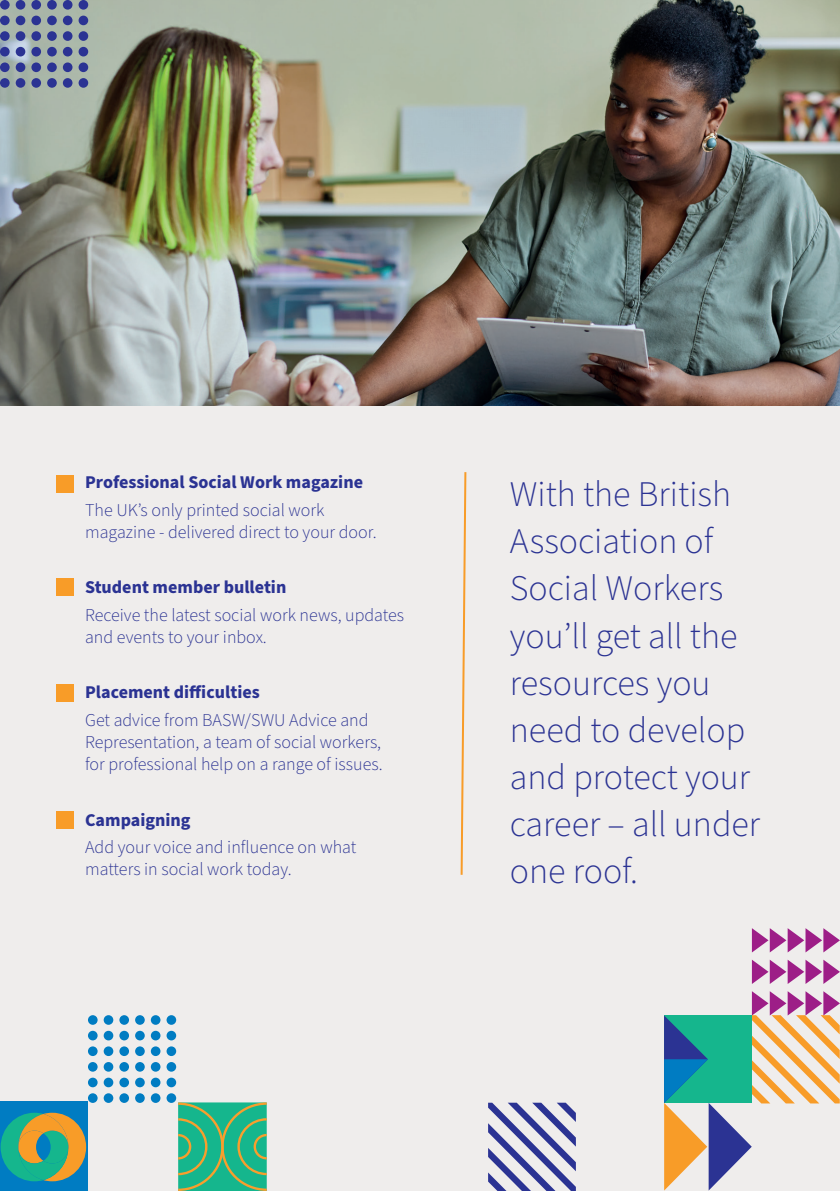
<style>
.page{position:relative;width:840px;height:1191px;background:#fff}
.page>*{position:absolute;margin:0;border:0;box-sizing:border-box;transform-origin:0 0}
.t1{font:300 36px/47px "Source Sans Pro";color:#2b3393}
.t2{font:300 18px/22px "Source Sans Pro";color:#2b3393}
.t3{font:700 18px "Source Sans Pro";color:#2b3393}
</style>
<div class="page">
<div style="left:0;top:405px;width:839px;height:786px;background:#efedec"></div>
<div style="left:57px;top:476px;width:17px;height:17px;background:#f89c28"></div>
<div style="left:57px;top:578px;width:17px;height:17px;background:#f89c28"></div>
<div style="left:57px;top:684px;width:17px;height:17px;background:#f89c28"></div>
<div style="left:57px;top:811px;width:17px;height:17px;background:#f89c28"></div>
<svg style="left:460px;top:472px;width:7px;height:403px"></svg>
<svg style="left:488px;top:1102px;width:87px;height:89px"></svg>
<svg style="left:751px;top:928px;width:88px;height:24px"></svg>
<svg style="left:751px;top:959px;width:88px;height:25px"></svg>
<svg style="left:664px;top:991px;width:175px;height:199px"></svg>
<div style="left:88px;top:1015px;width:9px;height:9px;background:#007cc2;border-radius:50%"></div>
<div style="left:104px;top:1015px;width:9px;height:9px;background:#007cc2;border-radius:50%"></div>
<div style="left:119px;top:1015px;width:10px;height:9px;background:#007cc2;border-radius:50%"></div>
<div style="left:135px;top:1015px;width:10px;height:9px;background:#007cc2;border-radius:50%"></div>
<div style="left:151px;top:1015px;width:9px;height:9px;background:#007cc2;border-radius:50%"></div>
<div style="left:166px;top:1015px;width:10px;height:9px;background:#007cc2;border-radius:50%"></div>
<div style="left:88px;top:1030px;width:9px;height:10px;background:#007cc2;border-radius:50%"></div>
<div style="left:104px;top:1030px;width:9px;height:10px;background:#007cc2;border-radius:50%"></div>
<div style="left:119px;top:1030px;width:10px;height:10px;background:#007cc2;border-radius:50%"></div>
<svg style="left:135px;top:1030px;width:10px;height:10px"></svg>
<div style="left:151px;top:1030px;width:9px;height:10px;background:#007cc2;border-radius:50%"></div>
<div style="left:166px;top:1030px;width:10px;height:10px;background:#007cc2;border-radius:50%"></div>
<div style="left:88px;top:1046px;width:9px;height:10px;background:#007cc2;border-radius:50%"></div>
<div style="left:104px;top:1046px;width:9px;height:10px;background:#007cc2;border-radius:50%"></div>
<div style="left:119px;top:1046px;width:10px;height:10px;background:#007cc2;border-radius:50%"></div>
<div style="left:135px;top:1046px;width:10px;height:10px;background:#007cc2;border-radius:50%"></div>
<div style="left:151px;top:1046px;width:9px;height:10px;background:#007cc2;border-radius:50%"></div>
<div style="left:166px;top:1046px;width:10px;height:10px;background:#007cc2;border-radius:50%"></div>
<div style="left:88px;top:1062px;width:9px;height:9px;background:#007cc2;border-radius:50%"></div>
<div style="left:104px;top:1062px;width:9px;height:9px;background:#007cc2;border-radius:50%"></div>
<div style="left:119px;top:1062px;width:10px;height:9px;background:#007cc2;border-radius:50%"></div>
<div style="left:135px;top:1062px;width:10px;height:9px;background:#007cc2;border-radius:50%"></div>
<div style="left:151px;top:1062px;width:9px;height:9px;background:#007cc2;border-radius:50%"></div>
<div style="left:166px;top:1062px;width:10px;height:9px;background:#007cc2;border-radius:50%"></div>
<div style="left:88px;top:1077px;width:9px;height:10px;background:#007cc2;border-radius:50%"></div>
<div style="left:104px;top:1077px;width:9px;height:10px;background:#007cc2;border-radius:50%"></div>
<div style="left:119px;top:1077px;width:10px;height:10px;background:#007cc2;border-radius:50%"></div>
<div style="left:135px;top:1077px;width:10px;height:10px;background:#007cc2;border-radius:50%"></div>
<div style="left:151px;top:1077px;width:9px;height:10px;background:#007cc2;border-radius:50%"></div>
<svg style="left:166px;top:1077px;width:10px;height:10px"></svg>
<div style="left:88px;top:1093px;width:9px;height:10px;background:#007cc2;border-radius:50%"></div>
<div style="left:104px;top:1093px;width:9px;height:10px;background:#007cc2;border-radius:50%"></div>
<div style="left:119px;top:1093px;width:10px;height:10px;background:#007cc2;border-radius:50%"></div>
<div style="left:135px;top:1093px;width:10px;height:10px;background:#007cc2;border-radius:50%"></div>
<div style="left:151px;top:1093px;width:9px;height:10px;background:#007cc2;border-radius:50%"></div>
<div style="left:166px;top:1093px;width:10px;height:10px;background:#007cc2;border-radius:50%"></div>
<div style="left:0;top:1102px;width:88px;height:89px;background:#007cc2"></div>
<svg style="left:1px;top:1112px;width:85px;height:69px"></svg>
<img style="left:0;top:0;width:839px;height:405px">
<div style="left:0;top:0;width:10px;height:10px;background:#2b3393;border-radius:50%"></div>
<div style="left:16px;top:0;width:9px;height:10px;background:#2b3393;border-radius:50%"></div>
<div style="left:31px;top:0;width:10px;height:10px;background:#2b3393;border-radius:50%"></div>
<div style="left:47px;top:0;width:10px;height:10px;background:#2b3393;border-radius:50%"></div>
<div style="left:63px;top:0;width:9px;height:10px;background:#2b3393;border-radius:50%"></div>
<div style="left:79px;top:0;width:9px;height:10px;background:#2b3393;border-radius:50%"></div>
<div style="left:0;top:16px;width:10px;height:9px;background:#2b3393;border-radius:50%"></div>
<div style="left:16px;top:16px;width:9px;height:9px;background:#2b3393;border-radius:50%"></div>
<div style="left:31px;top:16px;width:10px;height:9px;background:#2b3393;border-radius:50%"></div>
<div style="left:47px;top:16px;width:10px;height:9px;background:#2b3393;border-radius:50%"></div>
<div style="left:63px;top:16px;width:9px;height:9px;background:#2b3393;border-radius:50%"></div>
<div style="left:79px;top:16px;width:9px;height:9px;background:#2b3393;border-radius:50%"></div>
<div style="left:0;top:31px;width:10px;height:10px;background:#2b3393;border-radius:50%"></div>
<div style="left:16px;top:31px;width:9px;height:10px;background:#2b3393;border-radius:50%"></div>
<div style="left:31px;top:31px;width:10px;height:10px;background:#2b3393;border-radius:50%"></div>
<div style="left:47px;top:31px;width:10px;height:10px;background:#2b3393;border-radius:50%"></div>
<div style="left:63px;top:31px;width:9px;height:10px;background:#2b3393;border-radius:50%"></div>
<div style="left:79px;top:31px;width:9px;height:10px;background:#2b3393;border-radius:50%"></div>
<div style="left:0;top:47px;width:10px;height:9px;background:#2b3393;border-radius:50%"></div>
<div style="left:16px;top:47px;width:9px;height:9px;background:#2b3393;border-radius:50%"></div>
<div style="left:31px;top:47px;width:10px;height:9px;background:#2b3393;border-radius:50%"></div>
<div style="left:47px;top:47px;width:10px;height:9px;background:#2b3393;border-radius:50%"></div>
<div style="left:63px;top:47px;width:9px;height:9px;background:#2b3393;border-radius:50%"></div>
<div style="left:79px;top:47px;width:9px;height:9px;background:#2b3393;border-radius:50%"></div>
<div style="left:0;top:62px;width:10px;height:10px;background:#2b3393;border-radius:50%"></div>
<div style="left:16px;top:62px;width:9px;height:10px;background:#2b3393;border-radius:50%"></div>
<div style="left:31px;top:62px;width:10px;height:10px;background:#2b3393;border-radius:50%"></div>
<div style="left:47px;top:62px;width:10px;height:10px;background:#2b3393;border-radius:50%"></div>
<div style="left:63px;top:62px;width:9px;height:10px;background:#2b3393;border-radius:50%"></div>
<div style="left:79px;top:62px;width:9px;height:10px;background:#2b3393;border-radius:50%"></div>
<div style="left:0;top:78px;width:10px;height:10px;background:#2b3393;border-radius:50%"></div>
<div style="left:16px;top:78px;width:9px;height:10px;background:#2b3393;border-radius:50%"></div>
<div style="left:31px;top:78px;width:10px;height:10px;background:#2b3393;border-radius:50%"></div>
<div style="left:47px;top:78px;width:10px;height:10px;background:#2b3393;border-radius:50%"></div>
<div style="left:63px;top:78px;width:9px;height:10px;background:#2b3393;border-radius:50%"></div>
<div style="left:79px;top:78px;width:9px;height:10px;background:#2b3393;border-radius:50%"></div>
<svg style="left:178px;top:1102px;width:88px;height:89px;background:#39b27e"></svg>
<p class="t3" style="left:85px;top:470px;width:279px">Professional Social Work magazine</p>
<p class="t2" style="left:85px;top:499px;width:293px">The UK’s only printed social work magazine - delivered direct to your door.</p>
<p class="t3" style="left:85px;top:575px;width:203px">Student member bulletin</p>
<p class="t2" style="left:85px;top:604px;width:320px">Receive the latest social work news, updates and events to your inbox.</p>
<p class="t3" style="left:85px;top:680px;width:176px">Placement difficulties</p>
<p class="t2" style="left:85px;top:709px;width:299px">Get advice from BASW/SWU Advice and<br>Representation, a team of social workers, for professional help on a range of issues.</p>
<p class="t3" style="left:85px;top:807px;width:107px">Campaigning</p>
<p class="t2" style="left:85px;top:836px;width:273px">Add your voice and influence on what matters in social work today.</p>
<h1 class="t1" style="left:509px;top:472px;width:252px">With the British<br>Association of<br>Social Workers you’ll get all the resources you need to develop and protect your career – all under one roof.</h1>
</div>
